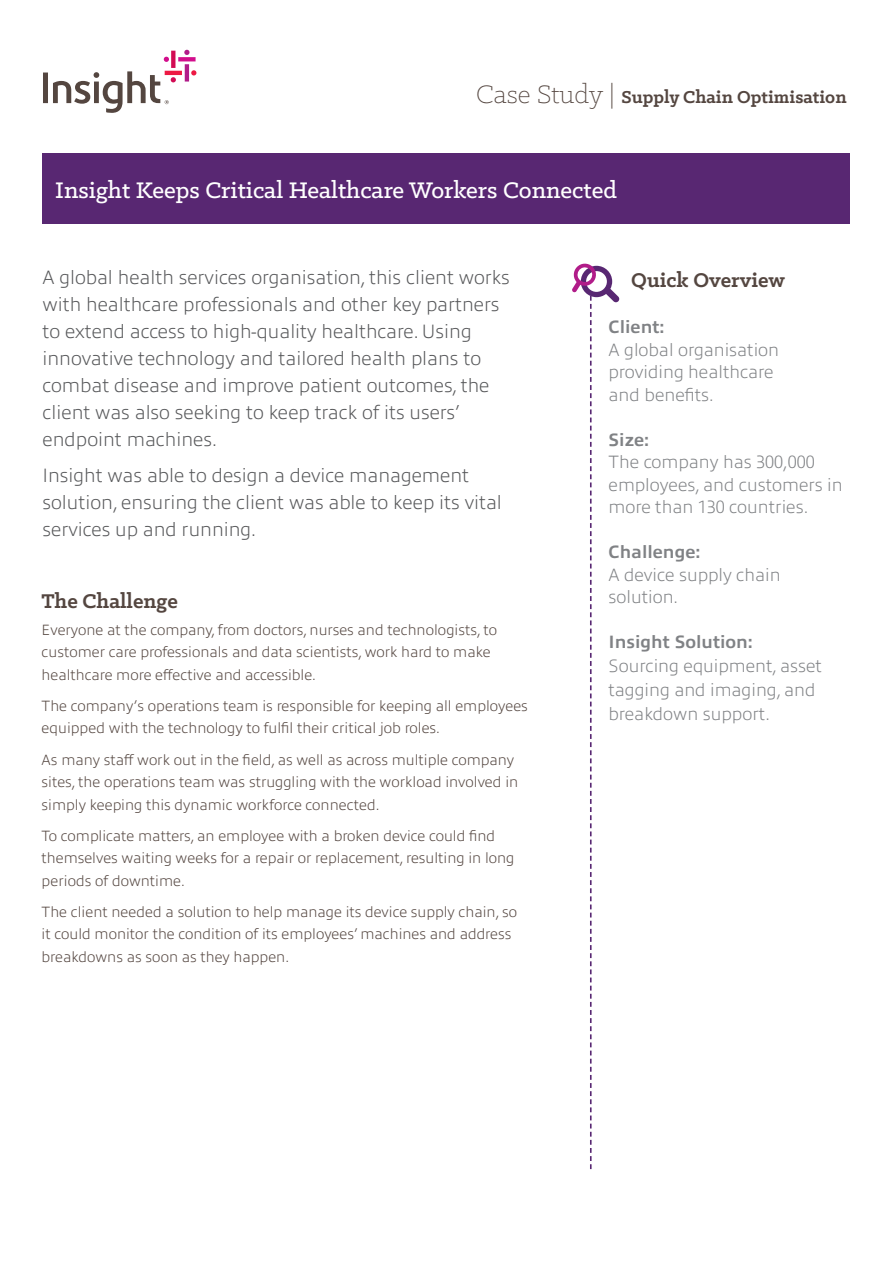
<style>
.page{position:relative;width:893px;height:1263px;background:#fff}
.page>*{position:absolute;margin:0;border:0;box-sizing:border-box;transform-origin:0 0}
.intro_white_out_copy{font:500 25.5px "Klinic Slab";color:#fff}
.sub_headers{font:700 22.5px "Klinic Slab";color:#544640}
.Body_Copy{font:200 19.5px/27px "Allumi Pro";color:#57585a}
.t1{font:700 19.5px "Klinic Slab";color:#544640}
.overview_copy{font:200 18px/22.5px "Allumi Pro";color:#808285}
.overview_copy-2{font:700 18px "Allumi Pro";color:#808285}
.Body_Copy-2{font:200 15px/22.5px "Allumi Pro";color:#544640}
.s1{font-weight:300;font-size:28.5px}
</style>
<div class="page">
<div style="left:43px;top:153px;width:807px;height:71px;background:#582772"></div>
<svg style="left:43px;top:50px;width:153px;height:63px"></svg>
<svg style="left:572px;top:263px;width:47px;height:906px"></svg>
<p class="t1" style="left:476px;top:84px;width:372px"><span class="s1">Case Study |</span> Supply Chain Optimisation</p>
<p class="intro_white_out_copy" style="left:55px;top:173px;width:563px">Insight Keeps Critical Healthcare Workers Connected</p>
<p class="Body_Copy" style="left:43px;top:263px;width:469px">A global health services organisation, this client works</p>
<p class="sub_headers" style="left:631px;top:265px;width:155px">Quick Overview</p>
<p class="Body_Copy" style="left:43px;top:290px;width:458px">with healthcare professionals and other key partners to extend access to high-quality healthcare. Using innovative technology and tailored health plans to combat disease and improve patient outcomes, the client was also seeking to keep track of its users’ endpoint machines.</p>
<p class="Body_Copy" style="left:43px;top:460px;width:461px">Insight was able to design a device management solution, ensuring the client was able to keep its vital services up and running.</p>
<p class="overview_copy-2" style="left:609px;top:314px;width:57px">Client:</p>
<p class="overview_copy" style="left:609px;top:337px;width:172px">A global organisation providing healthcare and benefits.</p>
<p class="overview_copy-2" style="left:609px;top:426px;width:42px">Size:</p>
<p class="overview_copy" style="left:609px;top:449px;width:236px">The company has 300,000 employees, and customers in more than 130 countries.</p>
<p class="overview_copy-2" style="left:609px;top:539px;width:93px">Challenge:</p>
<p class="overview_copy" style="left:609px;top:562px;width:174px">A device supply chain solution.</p>
<p class="overview_copy-2" style="left:609px;top:629px;width:146px">Insight Solution:</p>
<p class="overview_copy" style="left:609px;top:652px;width:215px;line-height:24px">Sourcing equipment, asset tagging and imaging, and breakdown support.</p>
<p class="sub_headers" style="left:42px;top:586px;width:138px">The Challenge</p>
<p class="Body_Copy-2" style="left:42px;top:617px;width:457px">Everyone at the company, from doctors, nurses and technologists, to customer care professionals and data scientists, work hard to make healthcare more effective and accessible.</p>
<p class="Body_Copy-2" style="left:42px;top:693px;width:488px">The company’s operations team is responsible for keeping all employees equipped with the technology to fulfil their critical job roles.</p>
<p class="Body_Copy-2" style="left:42px;top:747px;width:478px">As many staff work out in the field, as well as across multiple company sites, the operations team was struggling with the workload involved in simply keeping this dynamic workforce connected.</p>
<p class="Body_Copy-2" style="left:42px;top:823px;width:474px">To complicate matters, an employee with a broken device could find themselves waiting weeks for a repair or replacement, resulting in long periods of downtime.</p>
<p class="Body_Copy-2" style="left:42px;top:899px;width:477px">The client needed a solution to help manage its device supply chain, so it could monitor the condition of its employees’ machines and address breakdowns as soon as they happen.</p>
</div>
